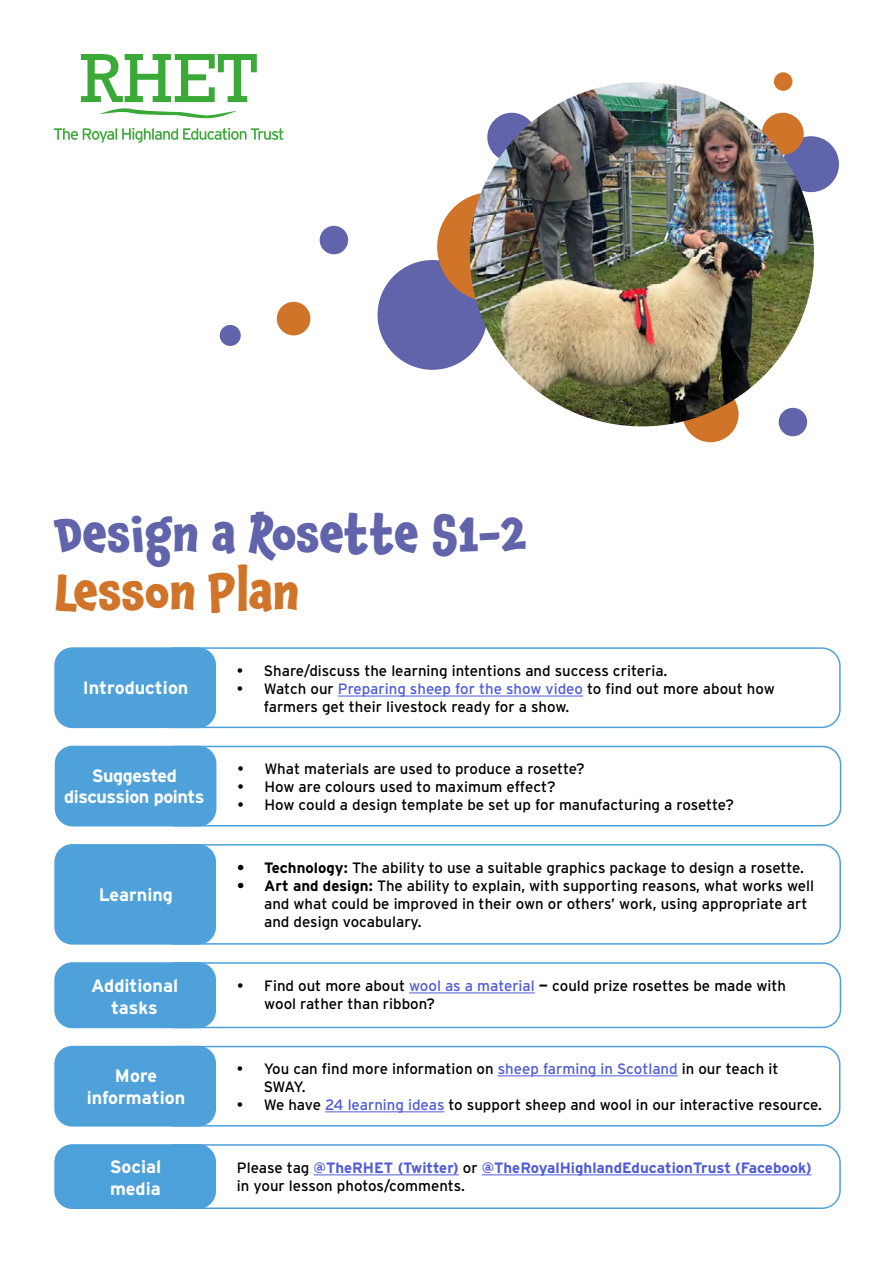
<style>
.page{position:relative;width:893px;height:1263px;background:#fff}
.page>*{position:absolute;margin:0;border:0;box-sizing:border-box;transform-origin:0 0}
.t1{font:700 48px "Chaloops W00";color:#6164ab}
.t2{font:700 48px "Chaloops W00";color:#cf7429}
.t3{font:700 18px/21.6px "Interstate";color:#fff;text-align:center}
.t4{font:700 18px/21.6px "Interstate";letter-spacing:-.025em;color:#fff;text-align:center}
.t5{font:15px/18px "Interstate";color:#000}
.t6{font:700 15px/18px "Interstate";color:#4f5cd6}
.s1{color:#4f5cd6}
.s2{font-weight:700}
.s3{font-weight:400;color:#000}
</style>
<div class="page">
<svg style="left:81px;top:54px;width:176px;height:65px"></svg>
<svg style="left:54px;top:128px;width:229px;height:15px"></svg>
<div style="left:156px;top:647px;width:685px;height:81px;border:2px solid #4ea1d9;border-radius:18px"></div>
<hr style="left:338px;top:696px;width:245px;height:1px;background:#4f5cd6">
<div style="left:54px;top:647px;width:162px;height:81px;background:#4ea1d9;border-radius:18px"></div>
<div style="left:157px;top:746px;width:684px;height:80px;border:2px solid #4ea1d9;border-radius:18px"></div>
<div style="left:55px;top:746px;width:161px;height:80px;background:#4ea1d9;border-radius:18px"></div>
<div style="left:156px;top:844px;width:685px;height:101px;border:2px solid #4ea1d9;border-radius:18px"></div>
<div style="left:54px;top:844px;width:162px;height:101px;background:#4ea1d9;border-radius:18px"></div>
<div style="left:157px;top:962px;width:684px;height:66px;border:2px solid #4ea1d9;border-radius:18px"></div>
<hr style="left:409px;top:993px;width:126px;height:1px;background:#4f5cd6">
<div style="left:54px;top:962px;width:162px;height:66px;background:#4ea1d9;border-radius:18px"></div>
<div style="left:156px;top:1144px;width:685px;height:65px;border:2px solid #4ea1d9;border-radius:18px"></div>
<hr style="left:314px;top:1174px;width:145px;height:1px;background:#4f5cd6">
<hr style="left:482px;top:1174px;width:329px;height:1px;background:#4f5cd6">
<div style="left:54px;top:1144px;width:162px;height:65px;background:#4ca1da;border-radius:18px"></div>
<div style="left:156px;top:1046px;width:684px;height:80px;border:2px solid #4ea1d9;border-radius:18px"></div>
<hr style="left:498px;top:1075px;width:180px;height:1px;background:#4f5cd6">
<hr style="left:325px;top:1111px;width:119px;height:1px;background:#4f5cd6">
<div style="left:54px;top:1046px;width:162px;height:80px;background:#4ea1d9;border-radius:18px"></div>
<div style="left:377px;top:260px;width:110px;height:110px;background:#6164ab;border-radius:50%"></div>
<div style="left:783px;top:136px;width:56px;height:56px;background:#6064ab;border-radius:50%"></div>
<div style="left:320px;top:226px;width:28px;height:28px;background:#6164ab;border-radius:50%"></div>
<div style="left:779px;top:408px;width:28px;height:28px;background:#6164ab;border-radius:50%"></div>
<div style="left:220px;top:325px;width:21px;height:21px;background:#6164ab;border-radius:50%"></div>
<div style="left:487px;top:113px;width:49px;height:49px;background:#6164ab;border-radius:50%"></div>
<div style="left:437px;top:192px;width:110px;height:110px;background:#cf7428;border-radius:50%"></div>
<div style="left:683px;top:386px;width:56px;height:56px;background:#cf7428;border-radius:50%"></div>
<div style="left:762px;top:113px;width:42px;height:42px;background:#cf7428;border-radius:50%"></div>
<div style="left:277px;top:302px;width:33px;height:33px;background:#cf7428;border-radius:50%"></div>
<img style="left:470px;top:82px;width:344px;height:344px;border-radius:172px">
<div style="left:774px;top:72px;width:18px;height:19px;background:#cf7428;border-radius:50%"></div>
<h1 class="t1" style="left:54px;top:494px;width:474px">Design a Rosette S1-2</h1>
<h1 class="t2" style="left:54px;top:551px;width:246px">Lesson Plan</h1>
<p class="t3" style="left:83px;top:677px;width:107px">Introduction</p>
<p class="t4" style="left:64px;top:764px;width:142px">Suggested discussion points</p>
<p class="t3" style="left:99px;top:883px;width:76px">Learning</p>
<p class="t3" style="left:91px;top:975px;width:89px">Additional tasks</p>
<p class="t3" style="left:87px;top:1065px;width:100px">More information</p>
<p class="t3" style="left:110px;top:1156px;width:53px;text-align:left">Social media</p>
<p class="t5" style="left:237px;top:662px;width:432px">• Share/discuss the learning intentions and success criteria.</p>
<p class="t5" style="left:264px;top:680px;width:512px;text-indent:-27px">• Watch our <span class="s1">Preparing sheep for the show video</span> to find out more about how farmers get their livestock ready for a show.</p>
<p class="t5" style="left:237px;top:760px;width:349px">• What materials are used to produce a rosette?</p>
<p class="t5" style="left:237px;top:778px;width:320px">• How are colours used to maximum effect?</p>
<p class="t5" style="left:237px;top:796px;width:498px">• How could a design template be set up for manufacturing a rosette?</p>
<p class="t5" style="left:237px;top:858px;width:568px"><span class="s2">• Technology:</span> The ability to use a suitable graphics package to design a rosette.</p>
<p class="t5" style="left:264px;top:876px;width:552px;text-indent:-27px"><span class="s2">• Art and design:</span> The ability to explain, with supporting reasons, what works well and what could be improved in their own or others’ work, using appropriate art and design vocabulary.</p>
<p class="t5" style="left:264px;top:976px;width:523px;text-indent:-27px">• Find out more about <span class="s1">wool as a material</span> <span class="s2">—</span> could prize rosettes be made with wool rather than ribbon?</p>
<p class="t5" style="left:264px;top:1059px;width:516px;text-indent:-27px">• You can find more information on <span class="s1">sheep farming in Scotland</span> in our teach it<br>SWAY.</p>
<p class="t5" style="left:237px;top:1095px;width:587px">• We have <span class="s1">24 learning ideas</span> to support sheep and wool in our interactive resource.</p>
<p class="t6" style="left:237px;top:1158px;width:576px"><span class="s3">Please tag</span> @TheRHET (Twitter) <span class="s3">or</span> @TheRoyalHighlandEducationTrust (Facebook) <span class="s3">in your lesson photos/comments.</span></p>
</div>
